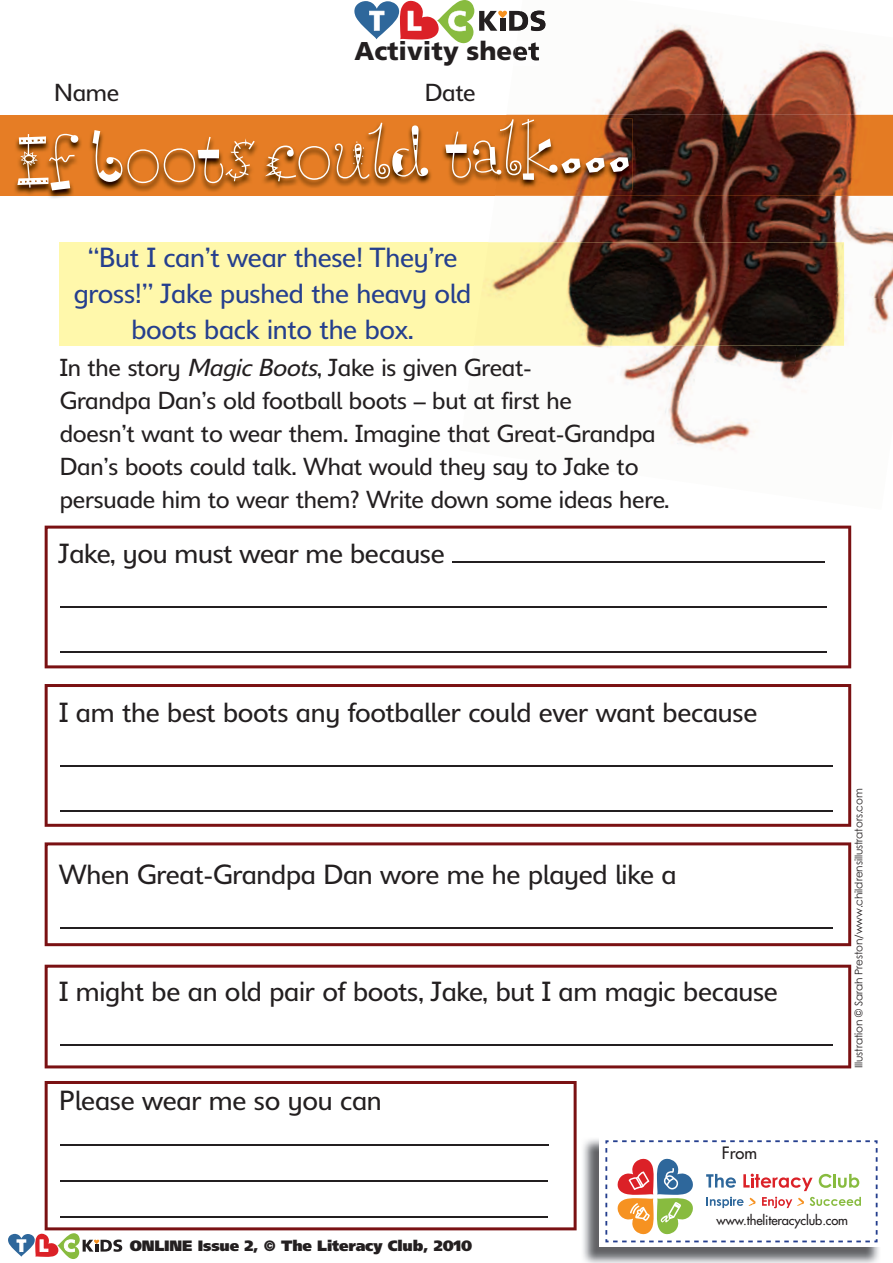
<style>
.page{position:relative;width:893px;height:1263px;background:#fff}
.page>*{position:absolute;margin:0;border:0;box-sizing:border-box;transform-origin:0 0}
.t1{font:27px "Delargo DT Infant Alternate";letter-spacing:-.01em;color:#231f20}
.t2{font:27px/36px "Delargo DT Infant Alternate";letter-spacing:-.01em;color:#253f8e;text-align:center}
.t3{font:900 25.8px "Frutiger";color:#231f20}
.t4{font:24px/33px "Delargo DT Infant Alternate";letter-spacing:-.01em;color:#231f20}
.t5{font:16.5px "Futura";color:#231f20}
.t6{font:900 15px "Frutiger";letter-spacing:-.01em;color:#231f20}
.t7{font:12.9px "Futura";letter-spacing:-.01em;color:#231f20}
.t8{font:10.5px "Century Gothic";letter-spacing:-.01em;color:#231f20}
.s1{font-style:italic}
</style>
<div class="page">
<svg style="left:45px;top:526px;width:806px;height:142px"></svg>
<svg style="left:45px;top:684px;width:806px;height:143px"></svg>
<svg style="left:45px;top:842px;width:806px;height:104px"></svg>
<svg style="left:45px;top:965px;width:806px;height:103px"></svg>
<svg style="left:45px;top:1081px;width:532px;height:149px"></svg>
<div style="left:59px;top:242px;width:785px;height:103px;background:#fff8ab"></div>
<div style="left:0;top:115px;width:893px;height:81px;background:#e67d25"></div>
<img style="left:583px;top:1139px;width:296px;height:124px">
<div style="left:600px;top:1134px;width:282px;height:112px;background:#fff"></div>
<svg style="left:605px;top:1140px;width:273px;height:102px"></svg>
<svg style="left:8px;top:1233px;width:114px;height:26px"></svg>
<svg style="left:354px;top:0;width:134px;height:43px"></svg>
<hr style="left:452px;top:561px;width:373px;height:2px;background:#231f20">
<hr style="left:60px;top:606px;width:766px;height:2px;background:#231f20">
<hr style="left:60px;top:651px;width:766px;height:2px;background:#231f20">
<hr style="left:60px;top:765px;width:773px;height:2px;background:#231f20">
<hr style="left:60px;top:810px;width:773px;height:2px;background:#231f20">
<hr style="left:60px;top:927px;width:773px;height:2px;background:#231f20">
<hr style="left:60px;top:1044px;width:773px;height:2px;background:#231f20">
<hr style="left:60px;top:1145px;width:489px;height:1px;background:#231f20">
<hr style="left:60px;top:1181px;width:488px;height:1px;background:#231f20">
<hr style="left:60px;top:1217px;width:488px;height:1px;background:#231f20">
<img style="left:488px;top:10px;width:233px;height:232px">
<img style="left:721px;top:44px;width:172px;height:71px">
<img style="left:703px;top:196px;width:190px;height:98px">
<img style="left:797px;top:294px;width:96px;height:98px">
<img style="left:459px;top:345px;width:338px;height:106px">
<img style="left:485px;top:242px;width:359px;height:103px">
<img style="left:495px;top:115px;width:398px;height:81px">
<img style="left:518px;top:11px;width:10px;height:20px">
<img style="left:531px;top:11px;width:14px;height:20px">
<img style="left:513px;top:41px;width:26px;height:25px">
<img style="left:263px;top:167px;width:233px;height:23px">
<img style="left:496px;top:119px;width:137px;height:71px">
<svg style="left:265px;top:119px;width:364px;height:62px"></svg>
<img style="left:14px;top:141px;width:243px;height:57px">
<svg style="left:17px;top:130px;width:238px;height:60px"></svg>
<p class="t3" style="left:354px;top:36px;width:187px">Activity sheet</p>
<p class="t4" style="left:54px;top:76px;width:67px">Name</p>
<p class="t4" style="left:425px;top:76px;width:52px">Date</p>
<p class="t2" style="left:74px;top:240px;width:399px">“But I can’t wear these! They’re gross!” Jake pushed the heavy old boots back into the box.</p>
<p class="t4" style="left:60px;top:351px;width:611px">In the story <span class="s1">MagicBoots</span>, Jake is given Great-<br>Grandpa Dan’s old football boots – but at first he<br>doesn’t want to wear them. Imagine that Great-Grandpa Dan’s boots could talk. What would they say to Jake to persuade him to wear them? Write down some ideas here.</p>
<p class="t1" style="left:59px;top:534px;width:387px">Jake, you must wear me because</p>
<p class="t1" style="left:59px;top:693px;width:700px">I am the best boots any footballer could ever want because</p>
<p class="t1" style="left:59px;top:855px;width:619px">When Great-Grandpa Dan wore me he played like a</p>
<p class="t1" style="left:59px;top:972px;width:720px">I might be an old pair of boots, Jake, but I am magic because</p>
<p class="t1" style="left:59px;top:1082px;width:324px">Please wear me so you can</p>
<p class="t5" style="left:722px;top:1142px;width:37px">From</p>
<p class="t8" style="left:851px;top:1068px;width:282px;rotate:-90deg">Illustration © Sarah Preston/www.childrensillustrators.com</p>
<p class="t6" style="left:130px;top:1236px;width:344px">ONLINE Issue 2, © The Literacy Club, 2010</p>
<p class="t7" style="left:717px;top:1212px;width:133px">www.theliteracyclub.com</p>
</div>
